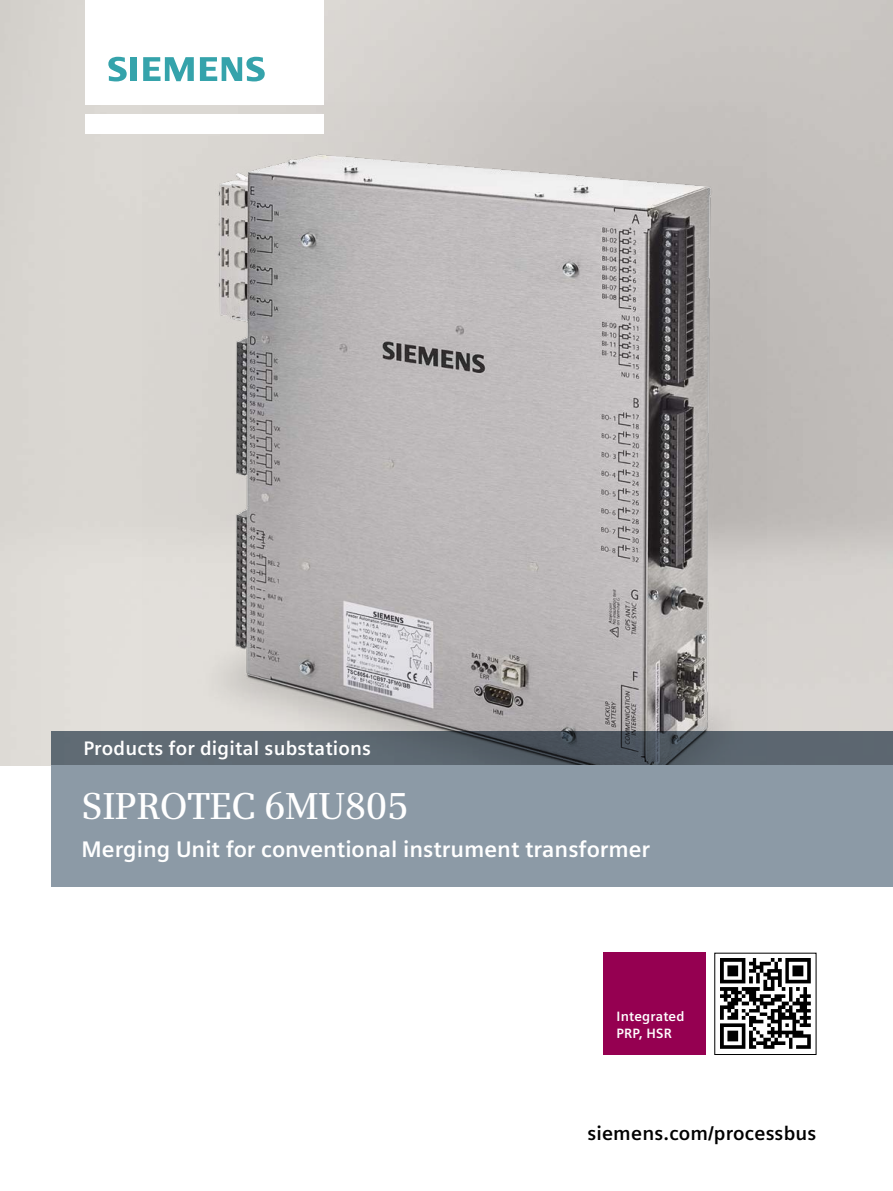
<style>
.page{position:relative;width:893px;height:1191px;background:#fff}
.page>*{position:absolute;margin:0;border:0;box-sizing:border-box;transform-origin:0 0}
.t1{font:600 37.5px "Siemens Serif";letter-spacing:-.015em;color:#fff}
.t2{font:700 22.5px "Siemens Sans Global";color:#fff}
.t3{font:700 19.5px "Siemens Sans Global";letter-spacing:.01em;color:#fff}
.t4{font:700 19.5px "Siemens Sans Global";letter-spacing:.01em;color:#000}
.t5{font:700 13.5px/17px "Siemens Sans Global";letter-spacing:.015em;color:#fff}
</style>
<div class="page">
<img style="left:142px;top:102px;width:624px;height:629px">
<div style="left:85px;top:114px;width:238px;height:19px;background:#fff"></div>
<div style="left:85px;top:0;width:238px;height:105px;background:#fff"></div>
<svg style="left:108px;top:57px;width:19px;height:24px"></svg>
<div style="left:130px;top:57px;width:7px;height:24px;background:#35a3ab"></div>
<svg style="left:143px;top:57px;width:51px;height:24px"></svg>
<svg style="left:200px;top:57px;width:65px;height:24px"></svg>
<svg style="left:51px;top:731px;width:842px;height:34px;fill:#5c6670"></svg>
<img style="left:720px;top:958px;width:91px;height:91px">
<div style="left:604px;top:952px;width:102px;height:102px;background:#950051"></div>
<div style="left:51px;top:765px;width:842px;height:122px;background:#8c9aa6"></div>
<p class="t3" style="left:83px;top:737px;width:289px">Products for digital substations</p>
<h1 class="t1" style="left:82px;top:784px;width:328px">SIPROTEC 6MU805</h1>
<p class="t2" style="left:82px;top:835px;width:570px">Merging Unit for conventional instrument transformer</p>
<p class="t5" style="left:617px;top:1007px;width:69px">Integrated<br>PRP, HSR</p>
<p class="t4" style="left:587px;top:1121px;width:231px">siemens.com/processbus</p>
</div>
